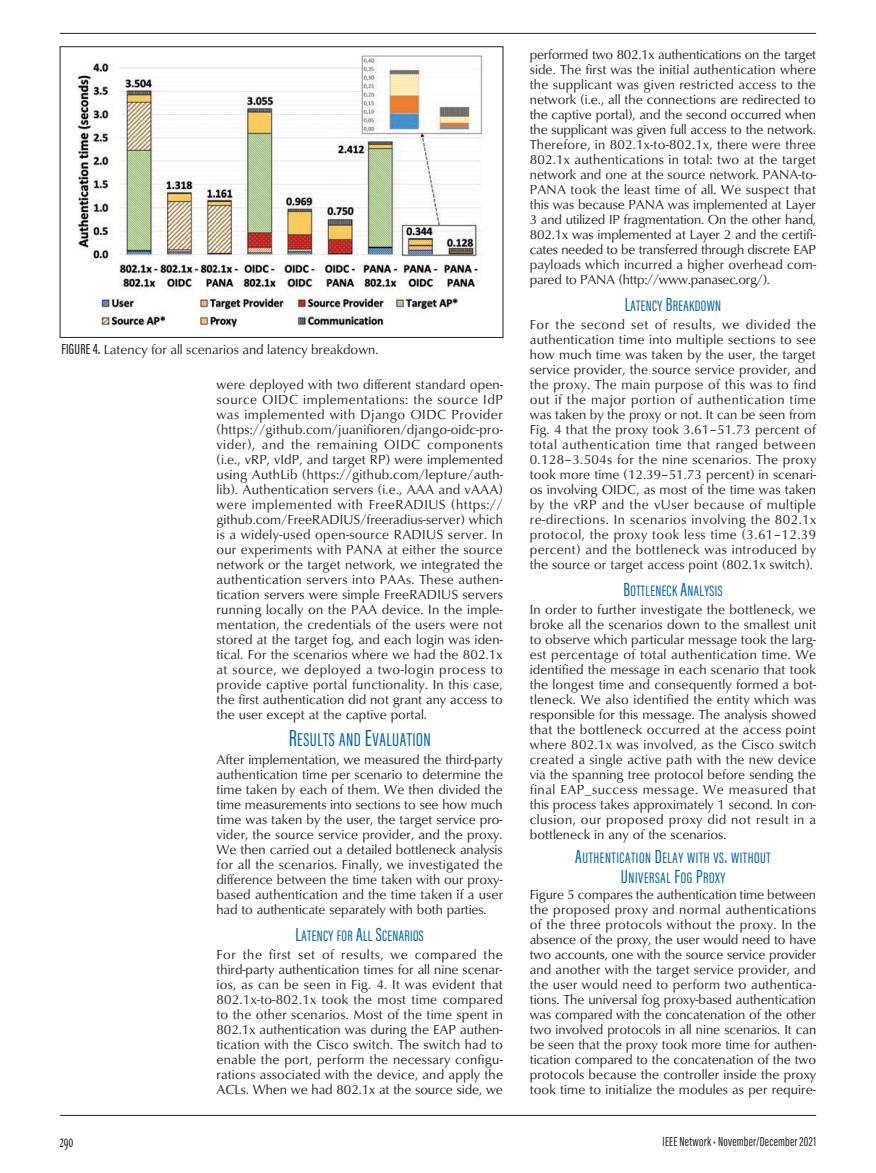
<style>
.page{position:relative;width:876px;height:1173px;background:#fff}
.page>*{position:absolute;margin:0;border:0;box-sizing:border-box;transform-origin:0 0}
.t1{font:19.2px "Acumin Pro Extra Cond Regular SC800";letter-spacing:.025em;color:#0163a7}
.t2{font:16.5px "Matrix II Ext OT Narrow SC800";color:#231f20}
.t3{font:15.6px/19.5px "Acumin Pro Extra Cond Regular SC800";letter-spacing:.025em;color:#0163a7;text-align:center}
.t4{font:13.5px/15px "Classico URW";color:#231f20;text-align:justify}
.t5{font:13.5px "Acumin Pro Extra Cond";letter-spacing:.02em;color:#231f20}
.s1{font-family:"Acumin Pro Extra Cond";font-weight:500;font-size:15px}
.s2{font-size:24px}
.s3{font-size:19.5px}
</style>
<div class="page">
<hr style="left:60px;top:33px;width:756px;height:1px;background:#231f20">
<hr style="left:60px;top:1115px;width:756px;height:1px;background:#231f20">
<img style="left:76px;top:56px;width:407px;height:275px">
<div style="left:60px;top:47px;width:443px;height:291px;border:1px solid #231f20"></div>
<p class="t4" style="left:62px;top:341px;width:319px"><span class="s1">FIGURE 4.</span> Latency for all scenarios and latency breakdown.</p>
<p class="t4" style="left:216px;top:376px;width:288px">were deployed with two different standard open&shy;source OIDC implementations: the source IdP was implemented with Django OIDC Provider (https://github.com/juanifioren/django-oidc-pro&shy;vider), and the remaining OIDC components (i.e., vRP, vIdP, and target RP) were implemented using AuthLib (https://github.com/lepture/auth&shy;lib). Authentication servers (i.e., AAA and vAAA) were implemented with FreeRADIUS (https:// github.com/FreeRADIUS/freeradius-server) which is a widely-used open-source RADIUS server. In our experiments with PANA at either the source network or the target network, we integrated the authentication servers into PAAs. These authen&shy;tication servers were simple FreeRADIUS servers running locally on the PAA device. In the imple&shy;mentation, the credentials of the users were not stored at the target fog, and each login was iden&shy;tical. For the scenarios where we had the 802.1x at source, we deployed a two-login process to provide captive portal functionality. In this case, the first authentication did not grant any access to the user except at the captive portal.</p>
<h1 class="t1" style="left:289px;top:728px;width:143px"><span class="s2">R</span>ESULTS AND <span class="s2">E</span>VALUATION</h1>
<p class="t4" style="left:216px;top:751px;width:288px">After implementation, we measured the third-party authentication time per scenario to determine the time taken by each of them. We then divided the time measurements into sections to see how much time was taken by the user, the target service pro&shy;vider, the source service provider, and the proxy.<br>We then carried out a detailed bottleneck analysis for all the scenarios. Finally, we investigated the difference between the time taken with our proxy&shy;based authentication and the time taken if a user had to authenticate separately with both parties.</p>
<p class="t3" style="left:295px;top:926px;width:130px"><span class="s3">L</span>ATENCY FOR <span class="s3">A</span>LL <span class="s3">S</span>CENARIOS</p>
<p class="t4" style="left:216px;top:946px;width:288px">For the first set of results, we compared the third-party authentication times for all nine scenar&shy;ios, as can be seen in Fig. 4. It was evident that 802.1x-to-802.1x took the most time compared to the other scenarios. Most of the time spent in 802.1x authentication was during the EAP authen&shy;tication with the Cisco switch. The switch had to enable the port, perform the necessary configu&shy;rations associated with the device, and apply the ACLs. When we had 802.1x at the source side, we</p>
<p class="t4" style="left:530px;top:46px;width:288px">performed two 802.1x authentications on the target side. The first was the initial authentication where the supplicant was given restricted access to the network (i.e., all the connections are redirected to the captive portal), and the second occurred when the supplicant was given full access to the network.<br>Therefore, in 802.1x-to-802.1x, there were three 802.1x authentications in total: two at the target network and one at the source network. PANA-to-PANA took the least time of all. We suspect that this was because PANA was implemented at Layer 3 and utilized IP fragmentation. On the other hand, 802.1x was implemented at Layer 2 and the certifi&shy;cates needed to be transferred through discrete EAP payloads which incurred a higher overhead com&shy;pared to PANA (http://www.panasec.org/).</p>
<p class="t3" style="left:625px;top:296px;width:98px"><span class="s3">L</span>ATENCY <span class="s3">B</span>REAKDOWN</p>
<p class="t4" style="left:530px;top:316px;width:288px">For the second set of results, we divided the authentication time into multiple sections to see how much time was taken by the user, the target service provider, the source service provider, and the proxy. The main purpose of this was to find out if the major portion of authentication time was taken by the proxy or not. It can be seen from Fig. 4 that the proxy took 3.61–51.73 percent of total authentication time that ranged between 0.128–3.504s for the nine scenarios. The proxy took more time (12.39–51.73 percent) in scenari&shy;os involving OIDC, as most of the time was taken by the vRP and the vUser because of multiple re-directions. In scenarios involving the 802.1x protocol, the proxy took less time (3.61–12.39 percent) and the bottleneck was introduced by the source or target access point (802.1x switch).</p>
<p class="t3" style="left:623px;top:581px;width:101px"><span class="s3">B</span>OTTLENECK <span class="s3">A</span>NALYSIS</p>
<p class="t4" style="left:530px;top:601px;width:288px">In order to further investigate the bottleneck, we broke all the scenarios down to the smallest unit to observe which particular message took the larg&shy;est percentage of total authentication time. We identified the message in each scenario that took the longest time and consequently formed a bot&shy;tleneck. We also identified the entity which was responsible for this message. The analysis showed that the bottleneck occurred at the access point where 802.1x was involved, as the Cisco switch created a single active path with the new device via the spanning tree protocol before sending the final EAP_success message. We measured that this process takes approximately 1 second. In con&shy;clusion, our proposed proxy did not result in a bottleneck in any of the scenarios.</p>
<p class="t3" style="left:575px;top:848px;width:197px"><span class="s3">A</span>UTHENTICATION <span class="s3">D</span>ELAY WITH VS<span class="s3">.</span> WITHOUT<br><span class="s3">U</span>NIVERSAL <span class="s3">F</span>OG <span class="s3">P</span>ROXY</p>
<p class="t4" style="left:530px;top:886px;width:288px">Figure 5 compares the authentication time between the proposed proxy and normal authentications of the three protocols without the proxy. In the absence of the proxy, the user would need to have two accounts, one with the source service provider and another with the target service provider, and the user would need to perform two authentica&shy;tions. The universal fog proxy-based authentication was compared with the concatenation of the other two involved protocols in all nine scenarios. It can be seen that the proxy took more time for authen&shy;tication compared to the concatenation of the two protocols because the controller inside the proxy took time to initialize the modules as per require-</p>
<p class="t2" style="left:60px;top:1131px;width:15px">290</p>
<p class="t5" style="left:662px;top:1133px;width:155px">IEEE Network • November/December 2021</p>
</div>
